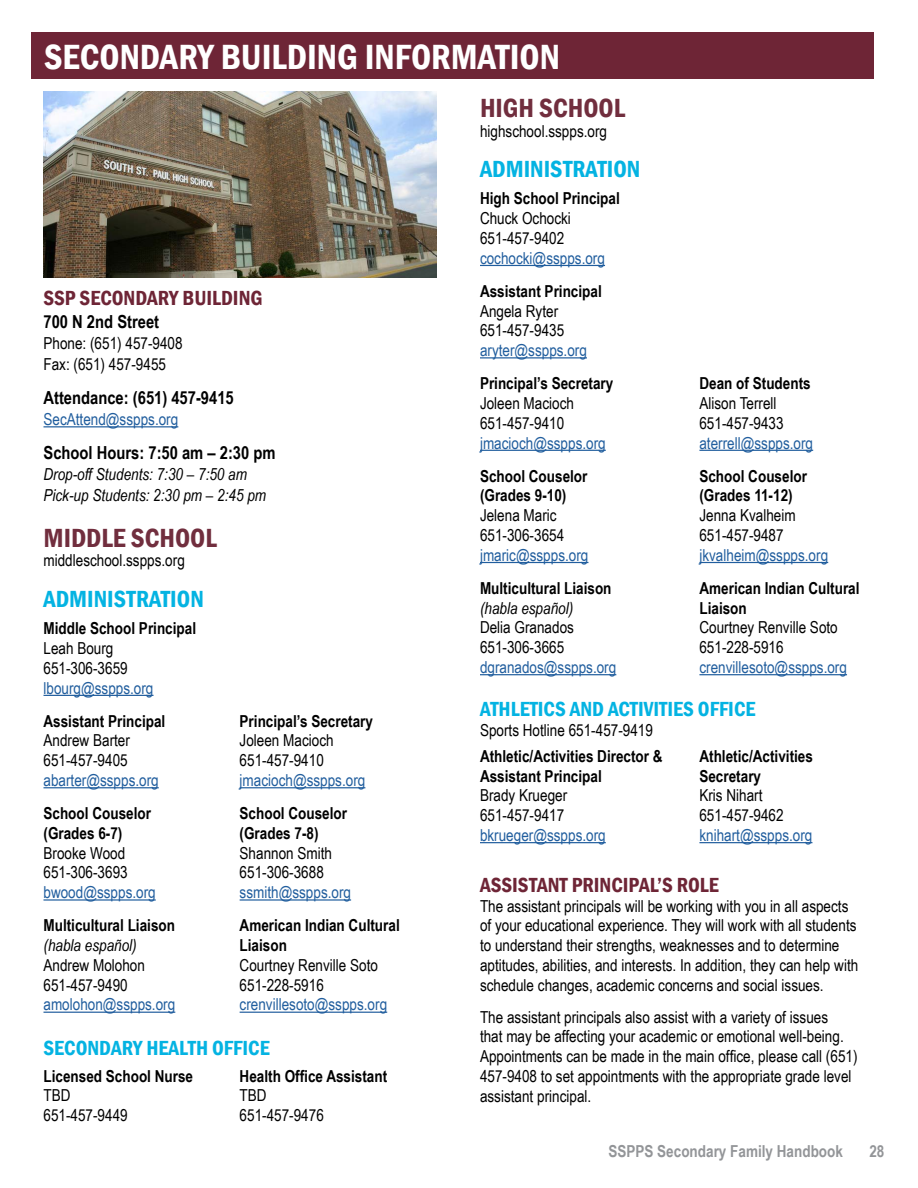
<style>
.page{position:relative;width:918px;height:1188px;background:#fff}
.page>*{position:absolute;margin:0;border:0;box-sizing:border-box;transform-origin:0 0}
.t1{font:600 condensed 36px "Franklin Gothic";color:#fff}
.t2{font:600 condensed 27px "Franklin Gothic";color:#712e3e}
.t3{font:600 condensed 24px "Franklin Gothic";color:#04b3e2}
.t4{font:600 condensed 21px "Franklin Gothic";color:#04b3e2}
.t5{font:600 condensed 21px "Franklin Gothic";color:#6e2536}
.t6{font:700 18px "Arial Narrow";color:#000}
.t7{font:16.5px/19.8px "Arial Narrow";color:#000}
.t8{font:700 16.5px/19.8px "Arial Narrow";color:#000}
.t9{font:16.5px "Arial Narrow";color:#215e9e}
.t10{font:italic 16.5px/21.3px "Arial Narrow";color:#000}
.t11{font:700 16.5px "Arial Narrow";color:#939598}
</style>
<div class="page">
<div style="left:31px;top:32px;width:843px;height:47px;background:#6e2536"></div>
<hr style="left:44px;top:426px;width:134px;height:1px;background:#215e9e">
<img style="left:44px;top:91px;width:392px;height:187px">
<hr style="left:44px;top:695px;width:110px;height:1px;background:#215e9e">
<hr style="left:44px;top:787px;width:115px;height:1px;background:#215e9e">
<hr style="left:240px;top:787px;width:125px;height:1px;background:#215e9e">
<hr style="left:44px;top:899px;width:112px;height:2px;background:#215e9e">
<hr style="left:240px;top:899px;width:111px;height:2px;background:#215e9e">
<hr style="left:44px;top:1012px;width:131px;height:1px;background:#215e9e">
<hr style="left:240px;top:1012px;width:147px;height:1px;background:#215e9e">
<hr style="left:480px;top:265px;width:125px;height:1px;background:#215e9e">
<hr style="left:480px;top:357px;width:107px;height:1px;background:#215e9e">
<hr style="left:480px;top:450px;width:126px;height:1px;background:#215e9e">
<hr style="left:699px;top:450px;width:114px;height:1px;background:#215e9e">
<hr style="left:480px;top:562px;width:108px;height:1px;background:#215e9e">
<hr style="left:699px;top:562px;width:129px;height:1px;background:#215e9e">
<hr style="left:480px;top:674px;width:136px;height:1px;background:#215e9e">
<hr style="left:699px;top:674px;width:148px;height:1px;background:#215e9e">
<hr style="left:480px;top:842px;width:126px;height:1px;background:#215e9e">
<hr style="left:699px;top:842px;width:113px;height:1px;background:#215e9e">
<h1 class="t1" style="left:44px;top:33px;width:517px">SECONDARY BUILDING INFORMATION</h1>
<p class="t5" style="left:44px;top:283px;width:221px">SSP SECONDARY BUILDING</p>
<p class="t6" style="left:44px;top:308px;width:117px">700 N 2nd Street</p>
<p class="t7" style="left:44px;top:332px;width:141px;line-height:21.3px">Phone: (651) 457-9408<br>Fax: (651) 457-9455</p>
<p class="t6" style="left:44px;top:384px;width:192px">Attendance: (651) 457-9415</p>
<p class="t9" style="left:44px;top:407px;width:136px">SecAttend@sspps.org</p>
<p class="t6" style="left:44px;top:439px;width:234px">School Hours: 7:50 am – 2:30 pm</p>
<p class="t10" style="left:44px;top:463px;width:224px">Drop-off Students: 7:30 – 7:50 am<br>Pick-up Students: 2:30 pm – 2:45 pm</p>
<h2 class="t2" style="left:44px;top:520px;width:175px">MIDDLE SCHOOL</h2>
<p class="t7" style="left:44px;top:550px;width:143px">middleschool.sspps.org</p>
<h3 class="t3" style="left:44px;top:583px;width:162px">ADMINISTRATION</h3>
<p class="t8" style="left:44px;top:618px;width:154px">Middle School Principal</p>
<p class="t7" style="left:44px;top:638px;width:86px">Leah Bourg<br>651-306-3659</p>
<p class="t9" style="left:44px;top:676px;width:111px">lbourg@sspps.org</p>
<p class="t8" style="left:44px;top:710px;width:123px">Assistant Principal</p>
<p class="t7" style="left:44px;top:730px;width:88px">Andrew Barter<br>651-457-9405</p>
<p class="t9" style="left:44px;top:768px;width:117px">abarter@sspps.org</p>
<p class="t8" style="left:240px;top:710px;width:135px">Principal’s Secretary</p>
<p class="t7" style="left:240px;top:730px;width:96px">Joleen Macioch<br>651-457-9410</p>
<p class="t9" style="left:240px;top:768px;width:127px">jmacioch@sspps.org</p>
<p class="t8" style="left:44px;top:803px;width:109px">School Couselor (Grades 6-7)</p>
<p class="t7" style="left:44px;top:842px;width:86px">Brooke Wood<br>651-306-3693</p>
<p class="t9" style="left:44px;top:880px;width:114px">bwood@sspps.org</p>
<p class="t8" style="left:240px;top:803px;width:109px">School Couselor (Grades 7-8)</p>
<p class="t7" style="left:240px;top:842px;width:94px">Shannon Smith<br>651-306-3688</p>
<p class="t9" style="left:240px;top:880px;width:113px">ssmith@sspps.org</p>
<p class="t8" style="left:240px;top:915px;width:162px">American Indian Cultural<br>Liaison</p>
<p class="t7" style="left:240px;top:955px;width:140px">Courtney Renville Soto<br>651-228-5916</p>
<p class="t9" style="left:240px;top:993px;width:149px">crenvillesoto@sspps.org</p>
<p class="t4" style="left:44px;top:1034px;width:228px">SECONDARY HEALTH OFFICE</p>
<p class="t8" style="left:44px;top:1065px;width:151px">Licensed School Nurse</p>
<p class="t7" style="left:44px;top:1085px;width:86px">TBD<br>651-457-9449</p>
<p class="t8" style="left:44px;top:915px;width:133px">Multicultural Liaison</p>
<p class="t10" style="left:44px;top:934px;width:95px">(habla español)</p>
<p class="t7" style="left:44px;top:955px;width:103px">Andrew Molohon<br>651-457-9490</p>
<p class="t9" style="left:44px;top:993px;width:133px">amolohon@sspps.org</p>
<p class="t8" style="left:240px;top:1065px;width:149px">Health Office Assistant</p>
<p class="t7" style="left:240px;top:1085px;width:86px">TBD<br>651-457-9476</p>
<h2 class="t2" style="left:480px;top:90px;width:147px">HIGH SCHOOL</h2>
<p class="t7" style="left:480px;top:120px;width:129px">highschool.sspps.org</p>
<h3 class="t3" style="left:480px;top:153px;width:162px">ADMINISTRATION</h3>
<p class="t8" style="left:480px;top:188px;width:141px">High School Principal</p>
<p class="t7" style="left:480px;top:208px;width:92px">Chuck Ochocki<br>651-457-9402</p>
<p class="t9" style="left:480px;top:246px;width:127px">cochocki@sspps.org</p>
<p class="t8" style="left:480px;top:280px;width:123px">Assistant Principal</p>
<p class="t7" style="left:480px;top:300px;width:86px">Angela Ryter<br>651-457-9435</p>
<p class="t9" style="left:480px;top:338px;width:108px">aryter@sspps.org</p>
<p class="t8" style="left:480px;top:373px;width:135px">Principal’s Secretary</p>
<p class="t7" style="left:480px;top:393px;width:96px">Joleen Macioch<br>651-457-9410</p>
<p class="t9" style="left:480px;top:431px;width:127px">jmacioch@sspps.org</p>
<p class="t8" style="left:480px;top:465px;width:109px">School Couselor (Grades 9-10)</p>
<p class="t7" style="left:480px;top:505px;width:86px">Jelena Maric<br>651-306-3654</p>
<p class="t9" style="left:480px;top:543px;width:110px">jmaric@sspps.org</p>
<p class="t8" style="left:699px;top:373px;width:113px">Dean of Students</p>
<p class="t7" style="left:699px;top:393px;width:86px">Alison Terrell<br>651-457-9433</p>
<p class="t9" style="left:699px;top:431px;width:115px">aterrell@sspps.org</p>
<p class="t8" style="left:699px;top:465px;width:109px">School Couselor (Grades 11-12)</p>
<p class="t7" style="left:699px;top:505px;width:98px">Jenna Kvalheim<br>651-457-9487</p>
<p class="t9" style="left:699px;top:543px;width:130px">jkvalheim@sspps.org</p>
<p class="t8" style="left:699px;top:577px;width:162px">American Indian Cultural<br>Liaison</p>
<p class="t7" style="left:699px;top:617px;width:140px">Courtney Renville Soto<br>651-228-5916</p>
<p class="t9" style="left:699px;top:655px;width:149px">crenvillesoto@sspps.org</p>
<p class="t4" style="left:480px;top:695px;width:277px">ATHLETICS AND ACTIVITIES OFFICE</p>
<p class="t7" style="left:480px;top:720px;width:174px">Sports Hotline 651-457-9419</p>
<p class="t8" style="left:480px;top:745px;width:184px">Athletic/Activities Director &amp;<br>Assistant Principal</p>
<p class="t7" style="left:480px;top:785px;width:89px">Brady Krueger<br>651-457-9417</p>
<p class="t9" style="left:480px;top:823px;width:127px">bkrueger@sspps.org</p>
<p class="t8" style="left:480px;top:577px;width:133px">Multicultural Liaison</p>
<p class="t10" style="left:480px;top:597px;width:95px">(habla español)</p>
<p class="t7" style="left:480px;top:617px;width:96px">Delia Granados<br>651-306-3665</p>
<p class="t9" style="left:480px;top:655px;width:138px">dgranados@sspps.org</p>
<p class="t8" style="left:699px;top:745px;width:115px">Athletic/Activities<br>Secretary</p>
<p class="t7" style="left:699px;top:785px;width:86px">Kris Nihart<br>651-457-9462</p>
<p class="t9" style="left:699px;top:823px;width:114px">knihart@sspps.org</p>
<p class="t5" style="left:480px;top:871px;width:240px">ASSISTANT PRINCIPAL’S ROLE</p>
<p class="t7" style="left:480px;top:895px;width:380px">The assistant principals will be working with you in all aspects of your educational experience. They will work with all students to understand their strengths, weaknesses and to determine aptitudes, abilities, and interests. In addition, they can help with schedule changes, academic concerns and social issues.</p>
<p class="t7" style="left:480px;top:1006px;width:379px">The assistant principals also assist with a variety of issues<br>that may be affecting your academic or emotional well-being.<br>Appointments can be made in the main office, please call (651)<br>457-9408 to set appointments with the appropriate grade level assistant principal.</p>
<p class="t11" style="left:608px;top:1139px;width:236px">SSPPS Secondary Family Handbook</p>
<p class="t11" style="left:869px;top:1139px;width:17px">28</p>
</div>
